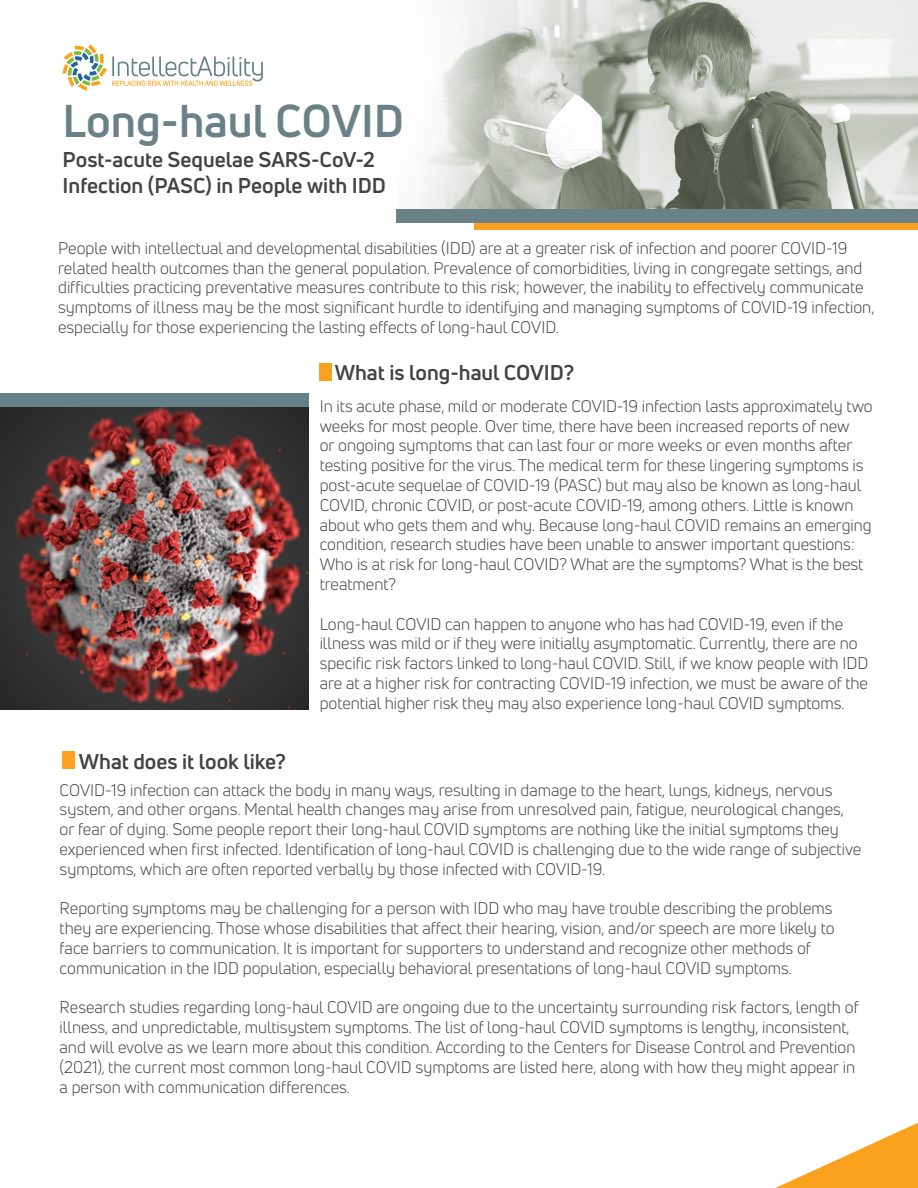
<style>
.page{position:relative;width:918px;height:1188px;background:#fff}
.page>*{position:absolute;margin:0;border:0;box-sizing:border-box;transform-origin:0 0}
.t1{font:700 45px "Uni Neue";color:#6a8187}
.t2{font:700 21px/25.2px "Uni Neue";color:#434345}
.t3{font:16.5px/19.8px "Uni Neue";color:#434345}
</style>
<div class="page">
<img style="left:62px;top:0;width:856px;height:209px">
<div style="left:396px;top:209px;width:522px;height:14px;background:#6a8187"></div>
<div style="left:474px;top:223px;width:444px;height:7px;background:#faa21d"></div>
<img style="left:0;top:407px;width:308px;height:302px">
<div style="left:0;top:393px;width:308px;height:14px;background:#638187"></div>
<div style="left:320px;top:364px;width:12px;height:17px;background:#faa21d"></div>
<div style="left:63px;top:752px;width:12px;height:17px;background:#faa21d"></div>
<svg style="left:775px;top:1123px;width:143px;height:65px"></svg>
<svg style="left:63px;top:44px;width:200px;height:47px"></svg>
<h1 class="t1" style="left:63px;top:92px;width:343px">Long-haul COVID</h1>
<p class="t2" style="left:63px;top:147px;width:325px">Post-acute Sequelae SARS-CoV-2<br>Infection (PASC) in People with IDD</p>
<p class="t3" style="left:58px;top:238px;width:818px">People with intellectual and developmental disabilities (IDD) are at a greater risk of infection and poorer COVID-19 related health outcomes than the general population. Prevalence of comorbidities, living in congregate settings, and difficulties practicing preventative measures contribute to this risk; however, the inability to effectively communicate symptoms of illness may be the most significant hurdle to identifying and managing symptoms of COVID-19 infection, especially for those experiencing the lasting effects of long-haul COVID.</p>
<p class="t2" style="left:335px;top:360px;width:241px">What is long-haul COVID?</p>
<p class="t2" style="left:79px;top:749px;width:208px">What does it look like?</p>
<p class="t3" style="left:320px;top:396px;width:555px">In its acute phase, mild or moderate COVID-19 infection lasts approximately two weeks for most people. Over time, there have been increased reports of new<br>or ongoing symptoms that can last four or more weeks or even months after testing positive for the virus. The medical term for these lingering symptoms is post-acute sequelae of COVID-19 (PASC) but may also be known as long-haul COVID, chronic COVID, or post-acute COVID-19, among others. Little is known about who gets them and why. Because long-haul COVID remains an emerging condition, research studies have been unable to answer important questions:<br>Who is at risk for long-haul COVID? What are the symptoms? What is the best treatment?</p>
<p class="t3" style="left:320px;top:614px;width:550px">Long-haul COVID can happen to anyone who has had COVID-19, even if the illness was mild or if they were initially asymptomatic. Currently, there are no specific risk factors linked to long-haul COVID. Still, if we know people with IDD are at a higher risk for contracting COVID-19 infection, we must be aware of the potential higher risk they may also experience long-haul COVID symptoms.</p>
<p class="t3" style="left:60px;top:780px;width:803px">COVID-19 infection can attack the body in many ways, resulting in damage to the heart, lungs, kidneys, nervous system, and other organs. Mental health changes may arise from unresolved pain, fatigue, neurological changes, or fear of dying. Some people report their long-haul COVID symptoms are nothing like the initial symptoms they experienced when first infected. Identification of long-haul COVID is challenging due to the wide range of subjective symptoms, which are often reported verbally by those infected with COVID-19.</p>
<p class="t3" style="left:60px;top:899px;width:777px">Reporting symptoms may be challenging for a person with IDD who may have trouble describing the problems they are experiencing. Those whose disabilities that affect their hearing, vision, and/or speech are more likely to face barriers to communication. It is important for supporters to understand and recognize other methods of communication in the IDD population, especially behavioral presentations of long-haul COVID symptoms.</p>
<p class="t3" style="left:60px;top:998px;width:801px">Research studies regarding long-haul COVID are ongoing due to the uncertainty surrounding risk factors, length of illness, and unpredictable, multisystem symptoms. The list of long-haul COVID symptoms is lengthy, inconsistent, and will evolve as we learn more about this condition. According to the Centers for Disease Control and Prevention (2021), the current most common long-haul COVID symptoms are listed here, along with how they might appear in a person with communication differences.</p>
</div>
